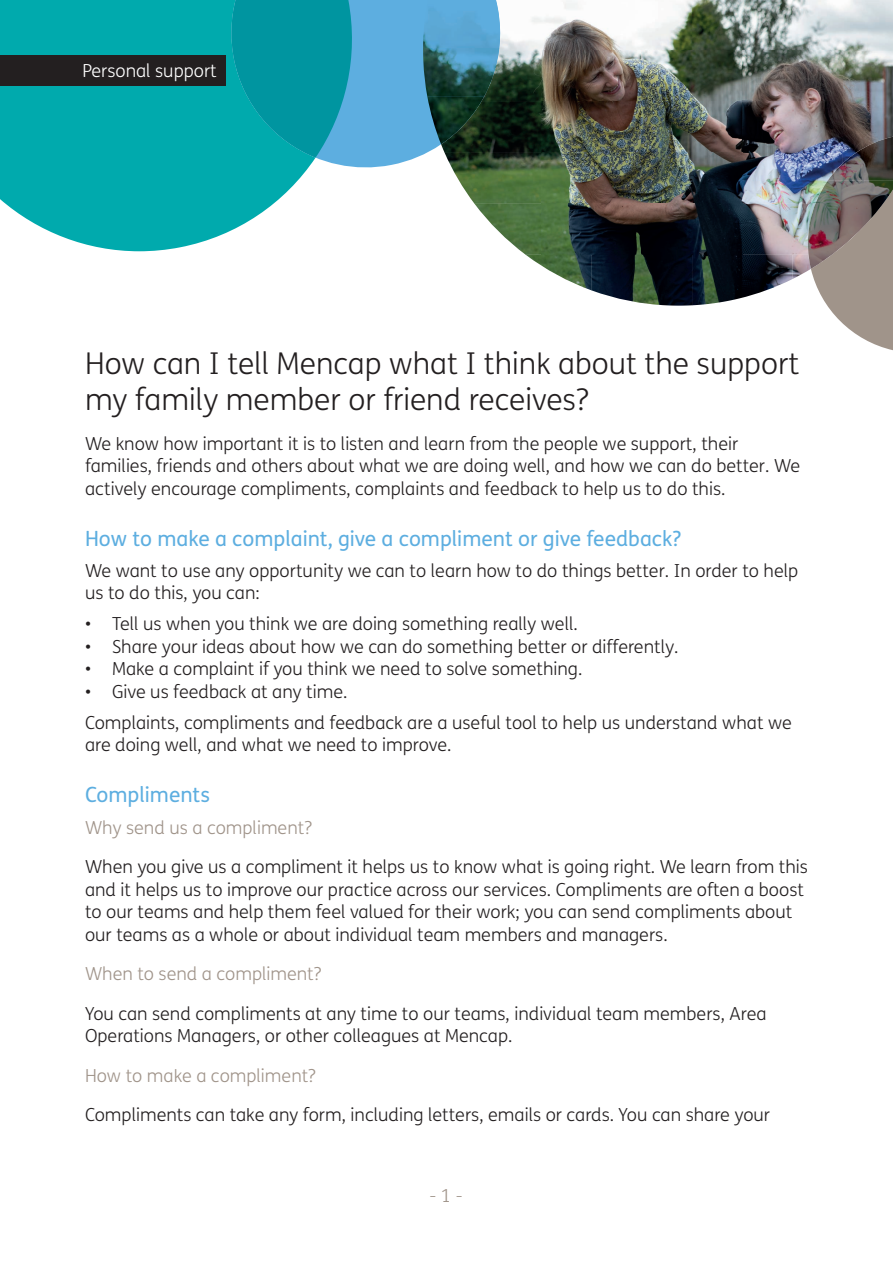
<style>
.page{position:relative;width:893px;height:1263px;background:#fff}
.page>*{position:absolute;margin:0;border:0;box-sizing:border-box;transform-origin:0 0}
.t1{font:300 30px/36px "FS Mencap";color:#231f20}
.t2{font:21px "FS Mencap";color:#5daee0}
.t3{font:300 18px/22.5px "FS Mencap";color:#231f20}
.t4{font:300 18px "FS Mencap";color:#a0948a}
.t5{font:300 18px "FS Mencap";color:#fff}
</style>
<div class="page">
<svg style="left:811px;top:225px;width:82px;height:125px"></svg>
<svg style="left:317px;top:0;width:128px;height:168px;background:#68b3e2"></svg>
<svg style="left:0;top:0;width:316px;height:251px;background:#1fb4b6"></svg>
<svg style="left:230px;top:0;width:129px;height:158px;background:#0b9baa"></svg>
<img style="left:499px;top:0;width:394px;height:51px">
<img style="left:484px;top:51px;width:359px;height:51px">
<img style="left:843px;top:51px;width:50px;height:86px">
<img style="left:441px;top:102px;width:402px;height:51px">
<img style="left:445px;top:153px;width:383px;height:51px">
<img style="left:475px;top:204px;width:334px;height:51px">
<img style="left:526px;top:255px;width:66px;height:35px">
<img style="left:592px;top:255px;width:129px;height:51px">
<img style="left:792px;top:255px;width:19px;height:24px">
<img style="left:828px;top:137px;width:65px;height:44px">
<img style="left:809px;top:181px;width:84px;height:44px">
<img style="left:808px;top:225px;width:57px;height:44px">
<img style="left:423px;top:0;width:78px;height:48px">
<img style="left:423px;top:48px;width:76px;height:48px">
<img style="left:427px;top:96px;width:57px;height:48px">
<div style="left:0;top:55px;width:225px;height:31px;background:#231f20"></div>
<p class="t5" style="left:82px;top:61px;width:136px">Personal support</p>
<h1 class="t1" style="left:85px;top:347px;width:716px">How can I tell Mencap what I think about the support my family member or friend receives?</h1>
<p class="t3" style="left:85px;top:433px;width:717px">We know how important it is to listen and learn from the people we support, their families, friends and others about what we are doing well, and how we can do better. We actively encourage compliments, complaints and feedback to help us to do this.</p>
<p class="t2" style="left:85px;top:526px;width:598px">How to make a complaint, give a compliment or give feedback?</p>
<p class="t3" style="left:85px;top:560px;width:715px">We want to use any opportunity we can to learn how to do things better. In order to help us to do this, you can:</p>
<p class="t3" style="left:85px;top:613px;width:494px">• Tell us when you think we are doing something really well.</p>
<p class="t3" style="left:85px;top:636px;width:595px">• Share your ideas about how we can do something better or differently.</p>
<p class="t3" style="left:85px;top:658px;width:499px">• Make a complaint if you think we need to solve something.</p>
<p class="t3" style="left:85px;top:677px;width:708px;line-height:31px">• Give us feedback at any time.<br>Complaints, compliments and feedback are a useful tool to help us understand what we</p>
<p class="t3" style="left:85px;top:734px;width:368px">are doing well, and what we need to improve.</p>
<p class="t2" style="left:85px;top:783px;width:126px">Compliments</p>
<p class="t4" style="left:85px;top:817px;width:228px">Why send us a compliment?</p>
<p class="t3" style="left:85px;top:856px;width:724px">When you give us a compliment it helps us to know what is going right. We learn from this and it helps us to improve our practice across our services. Compliments are often a boost to our teams and help them feel valued for their work; you can send compliments about our teams as a whole or about individual team members and managers.</p>
<p class="t4" style="left:85px;top:963px;width:238px">When to send a compliment?</p>
<p class="t3" style="left:85px;top:1002px;width:683px">You can send compliments at any time to our teams, individual team members, Area<br>Operations Managers, or other colleagues at Mencap.</p>
<p class="t4" style="left:85px;top:1065px;width:232px">How to make a compliment?</p>
<p class="t3" style="left:85px;top:1104px;width:687px">Compliments can take any form, including letters, emails or cards. You can share your</p>
<p class="t4" style="left:430px;top:1185px;width:35px">- 1 -</p>
</div>
